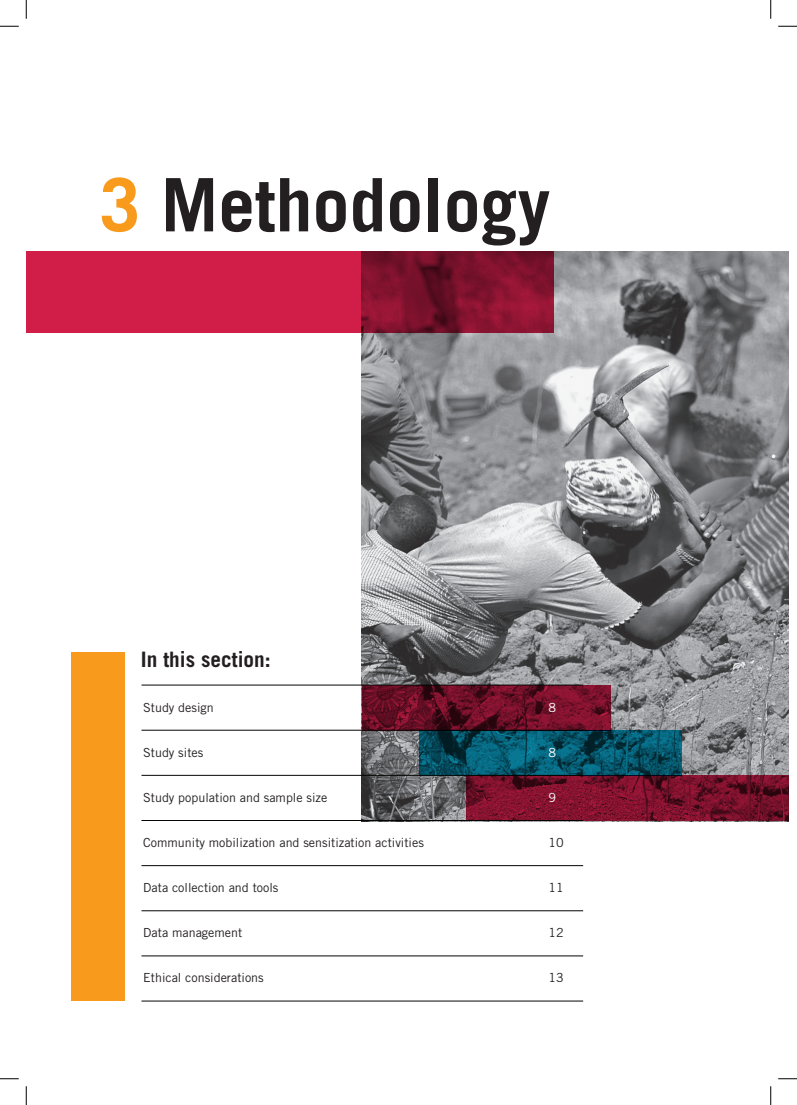
<style>
.page{position:relative;width:797px;height:1105px;background:#fff}
.page>*{position:absolute;margin:0;border:0;box-sizing:border-box;transform-origin:0 0}
.Chapter_heading{font:700 73.75px "Trade Gothic LT Std";color:#231f20}
.t1{font:700 21.25px "Trade Gothic LT Std";color:#231f20}
.t2{font:12.5px "Trade Gothic LT Std";color:#231f20}
.t3{font:12.5px "Trade Gothic LT Std";color:#fff}
.s1{color:#f89a1c}
</style>
<div class="page">
<img style="left:362px;top:251px;width:426px;height:570px">
<div style="left:72px;top:653px;width:53px;height:348px;background:#f89a1c"></div>
<svg style="left:466px;top:775px;width:322px;height:45px;background:#76102a"></svg>
<svg style="left:420px;top:730px;width:262px;height:45px;background:#055367"></svg>
<svg style="left:362px;top:685px;width:248px;height:45px;background:#690e25"></svg>
<svg style="left:26px;top:251px;width:528px;height:81px;background:#b2193e"></svg>
<hr style="left:141px;top:730px;width:442px;height:1px;background:#040503">
<hr style="left:141px;top:685px;width:442px;height:1px;background:#040503">
<hr style="left:141px;top:775px;width:442px;height:1px;background:#040503">
<hr style="left:141px;top:820px;width:442px;height:1px;background:#040503">
<hr style="left:141px;top:865px;width:442px;height:1px;background:#040503">
<hr style="left:141px;top:910px;width:442px;height:1px;background:#040503">
<hr style="left:141px;top:955px;width:442px;height:1px;background:#040503">
<hr style="left:141px;top:1001px;width:442px;height:1px;background:#040503">
<svg style="left:0;top:25px;width:19px;height:2px"></svg>
<svg style="left:778px;top:25px;width:19px;height:2px"></svg>
<svg style="left:0;top:1078px;width:19px;height:1px"></svg>
<svg style="left:778px;top:1078px;width:19px;height:1px"></svg>
<svg style="left:25px;top:0;width:2px;height:19px"></svg>
<svg style="left:25px;top:1086px;width:2px;height:19px"></svg>
<svg style="left:770px;top:0;width:1px;height:19px"></svg>
<svg style="left:770px;top:1086px;width:1px;height:19px"></svg>
<p class="Chapter_heading" style="left:99px;top:160px;width:452px"><span class="s1">3</span> Methodology</p>
<p class="t1" style="left:141px;top:646px;width:131px">In this section:</p>
<p class="t2" style="left:143px;top:700px;width:72px">Study design</p>
<p class="t3" style="left:548px;top:700px;width:9px">8</p>
<p class="t2" style="left:143px;top:745px;width:62px">Study sites</p>
<p class="t3" style="left:548px;top:745px;width:9px">8</p>
<p class="t2" style="left:143px;top:790px;width:186px">Study population and sample size</p>
<p class="t3" style="left:548px;top:790px;width:9px">9</p>
<p class="t2" style="left:143px;top:835px;width:282px">Community mobilization and sensitization activities</p>
<p class="t2" style="left:548px;top:835px;width:17px">10</p>
<p class="t2" style="left:143px;top:880px;width:137px">Data collection and tools</p>
<p class="t2" style="left:548px;top:880px;width:17px">11</p>
<p class="t2" style="left:143px;top:925px;width:100px">Data management</p>
<p class="t2" style="left:548px;top:925px;width:17px">12</p>
<p class="t2" style="left:143px;top:970px;width:122px">Ethical considerations</p>
<p class="t2" style="left:548px;top:970px;width:17px">13</p>
</div>
